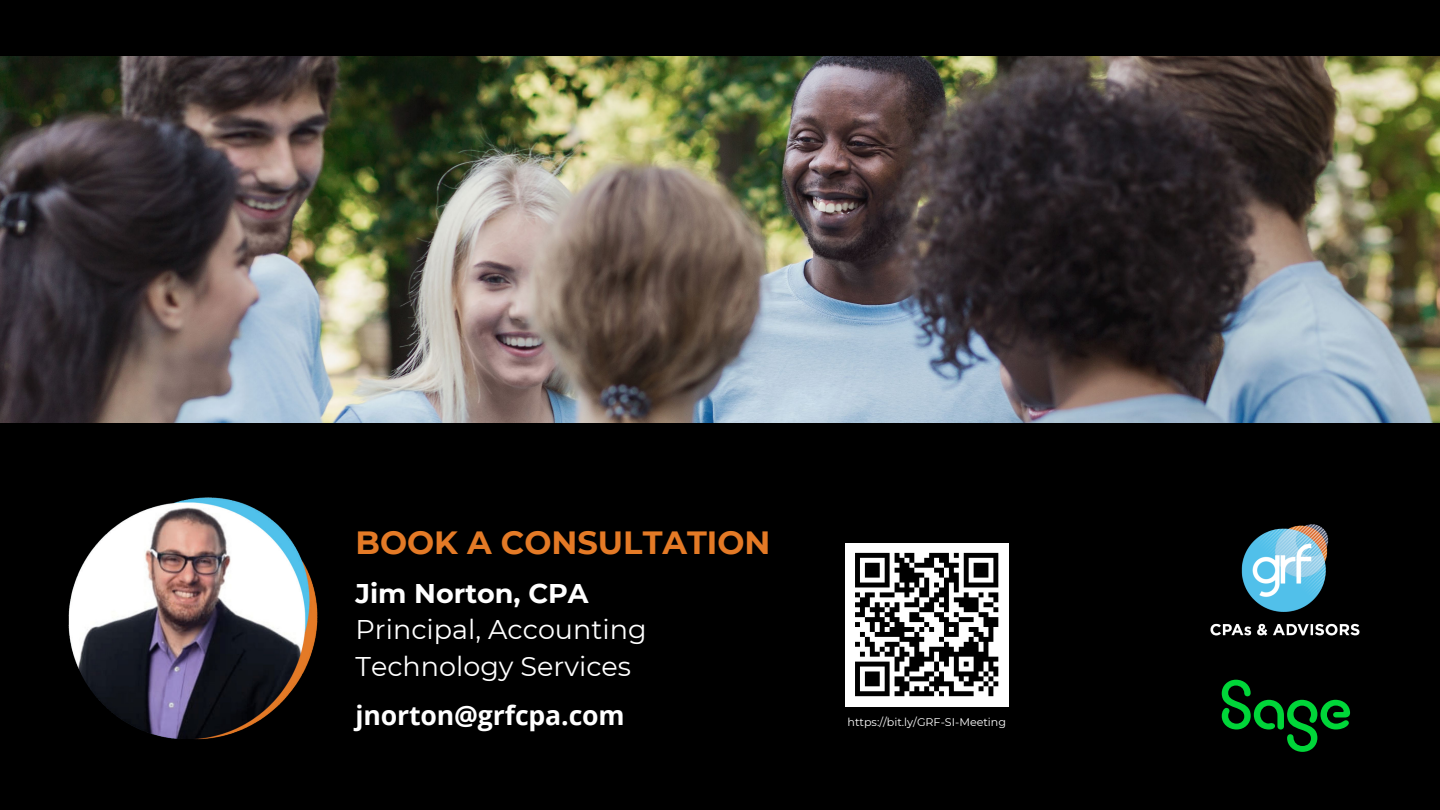
<style>
.page{position:relative;width:1440px;height:810px;background:#000}
.page>*{position:absolute;margin:0;border:0;box-sizing:border-box;transform-origin:0 0}
.t1{font:700 32.1px "Montserrat";color:#e47a26}
.t2{font:27px/36.7px "Montserrat";color:#fff}
.t3{font:700 27px "Montserrat";color:#fff}
.t4{font:700 26.7px "Open Sans";letter-spacing:-.005em;color:#fff}
.t5{font:11.1px "Montserrat";color:#fff}
</style>
<div class="page">
<img style="left:0;top:56px;width:1440px;height:367px">
<svg style="left:1222px;top:680px;width:128px;height:72px"></svg>
<img style="left:1211px;top:524px;width:148px;height:112px">
<div style="left:845px;top:543px;width:163px;height:163px;background:#fff"></div>
<svg style="left:855px;top:552px;width:144px;height:145px"></svg>
<img style="left:68px;top:497px;width:250px;height:243px">
<p class="t1" style="left:356px;top:519px;width:417px">BOOK A CONSULTATION</p>
<p class="t3" style="left:356px;top:574px;width:235px">Jim Norton, CPA</p>
<p class="t2" style="left:356px;top:611px;width:293px">Principal, Accounting<br>Technology Services</p>
<p class="t4" style="left:355px;top:697px;width:271px">jnorton@grfcpa.com</p>
<p class="t5" style="left:848px;top:714px;width:160px">https://bit.ly/GRF-SI-Meeting</p>
</div>
